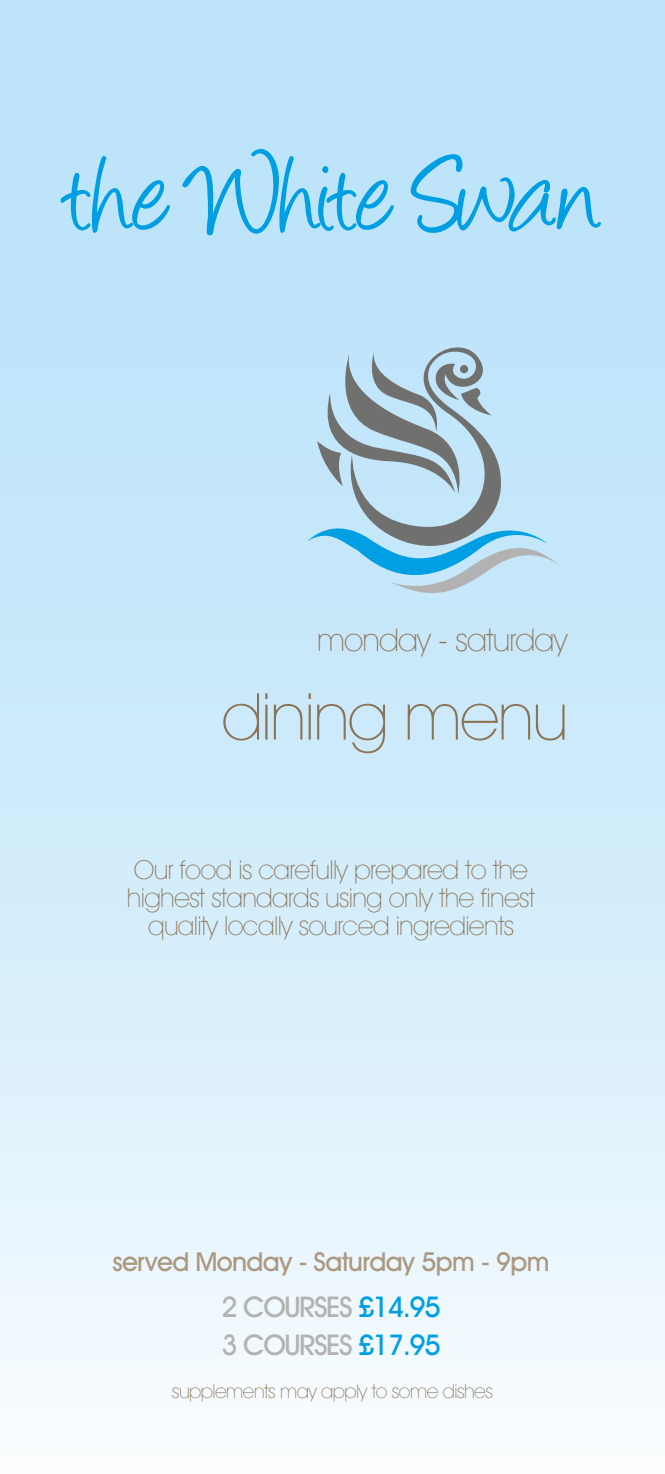
<style>
.page{position:relative;width:665px;height:1474px;background:#fff}
.page>*{position:absolute;margin:0;border:0;box-sizing:border-box;transform-origin:0 0}
.t1{font:200 65.1px "Avant Garde IT Cby BT";letter-spacing:-.025em;color:#8b7456}
.t2{font:200 31.5px "Avant Garde IT Cby BT";letter-spacing:-.025em;color:#8b7456}
.t3{font:500 28.7px/37.4px "Avant Garde IT Cby BT";letter-spacing:-.05em;color:#b2b2b2}
.t4{font:200 26.25px/28px "Avant Garde IT Cby BT";letter-spacing:-.025em;color:#8b7456;text-align:center}
.t5{font:500 26.25px "Avant Garde IT Cby BT";letter-spacing:-.025em;color:#ab9881}
.t6{font:200 19.25px "Avant Garde IT Cby BT";letter-spacing:-.025em;color:#8b7456}
.s1{color:#009fe3}
</style>
<div class="page">
<div style="left:0;top:0;width:665px;height:1473px;background:linear-gradient(to bottom,#b2dff9,#f1f9fd)"></div>
<svg style="left:61px;top:149px;width:540px;height:86px;background:#9ad7f5"></svg>
<svg style="left:308px;top:329px;width:256px;height:271px;background:#adcfe1"></svg>
<p class="t2" style="left:317px;top:620px;width:252px">monday - saturday</p>
<h1 class="t1" style="left:222px;top:677px;width:348px">dining menu</h1>
<p class="t4" style="left:127px;top:855px;width:410px">Our food is carefully prepared to the highest standards using only the finest quality locally sourced ingredients</p>
<p class="t5" style="left:112px;top:1245px;width:438px">served Monday - Saturday 5pm - 9pm</p>
<p class="t3" style="left:221px;top:1287px;width:221px">2 COURSES <span class="s1">£14.95<br></span>3 COURSES <span class="s1">£17.95</span></p>
<p class="t6" style="left:172px;top:1379px;width:322px">supplements may apply to some dishes</p>
</div>
